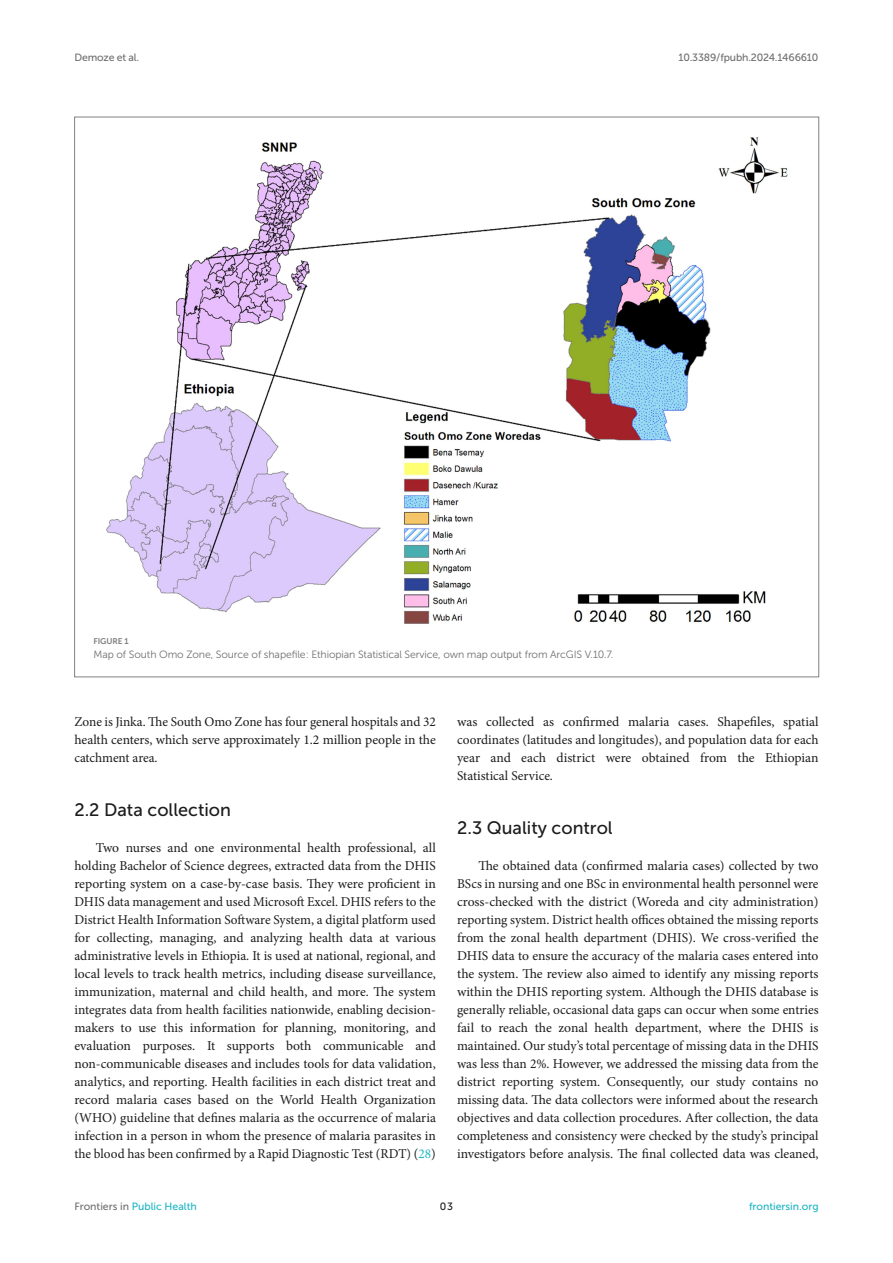
<style>
.page{position:relative;width:893px;height:1263px;background:#fff}
.page>*{position:absolute;margin:0;border:0;box-sizing:border-box;transform-origin:0 0}
.HEAD_2{font:18px "Museo Sans 500";color:#1b1c1b}
.TEXT{font:13.5px/18px "Minion Pro";letter-spacing:-.005em;color:#1b1c1b;text-align:justify}
.FIG_LEG{font:10.5px "Museo Sans 300";letter-spacing:-.01em;color:#706f70}
.t1{font:10.5px "Museo Sans 500";color:#1db5c3}
.t2{font:10.5px "Museo Sans 500";letter-spacing:-.015em;color:#706f70}
.t3{font:10.5px "Museo Sans 500";color:#1b1c1b}
.FIG_HD{font:8.25px "Museo Sans 700";letter-spacing:-.01em;color:#7e7f7f}
.s1{color:#1db5c3}
.s2{color:#706f70}
</style>
<div class="page">
<img style="left:106px;top:137px;width:682px;height:487px">
<p class="t2" style="left:74px;top:51px;width:66px">Demoze et al.</p>
<p class="t2" style="left:678px;top:51px;width:142px">10.3389/fpubh.2024.1466610</p>
<p class="FIG_HD" style="left:94px;top:637px;width:37px">FIGURE 1</p>
<p class="FIG_LEG" style="left:94px;top:649px;width:521px">Map of South Omo Zone, Source of shapefile: Ethiopian Statistical Service, own map output from ArcGIS V.10.7.</p>
<p class="TEXT" style="left:74px;top:713px;width:363px">Zone is Jinka. The South Omo Zone has four general hospitals and 32 health centers, which serve approximately 1.2 million people in the catchment area.</p>
<p class="HEAD_2" style="left:74px;top:800px;width:158px">2.2 Data collection</p>
<p class="TEXT" style="left:74px;top:839px;width:363px;text-indent:21px">Two nurses and one environmental health professional, all holding Bachelor of Science degrees, extracted data from the DHIS reporting system on a case-by-case basis. They were proficient in DHIS data management and used Microsoft Excel. DHIS refers to the District Health Information Software System, a digital platform used for collecting, managing, and analyzing health data at various administrative levels in Ethiopia. It is used at national, regional, and local levels to track health metrics, including disease surveillance, immunization, maternal and child health, and more. The system integrates data from health facilities nationwide, enabling decision&shy;makers to use this information for planning, monitoring, and evaluation purposes. It supports both communicable and non-communicable diseases and includes tools for data validation, analytics, and reporting. Health facilities in each district treat and record malaria cases based on the World Health Organization (WHO) guideline that defines malaria as the occurrence of malaria infection in a person in whom the presence of malaria parasites in the blood has been confirmed by a Rapid Diagnostic Test (RDT) (<span class="s1">28</span>)</p>
<p class="TEXT" style="left:457px;top:713px;width:363px">was collected as confirmed malaria cases. Shapefiles, spatial coordinates (latitudes and longitudes), and population data for each year and each district were obtained from the Ethiopian Statistical Service.</p>
<p class="HEAD_2" style="left:457px;top:818px;width:157px">2.3 Quality control</p>
<p class="TEXT" style="left:457px;top:857px;width:363px;text-indent:21px">The obtained data (confirmed malaria cases) collected by two BScs in nursing and one BSc in environmental health personnel were cross-checked with the district (Woreda and city administration) reporting system. District health offices obtained the missing reports from the zonal health department (DHIS). We cross-verified the DHIS data to ensure the accuracy of the malaria cases entered into the system. The review also aimed to identify any missing reports within the DHIS reporting system. Although the DHIS database is generally reliable, occasional data gaps can occur when some entries fail to reach the zonal health department, where the DHIS is maintained. Our study’s total percentage of missing data in the DHIS was less than 2%. However, we addressed the missing data from the district reporting system. Consequently, our study contains no missing data. The data collectors were informed about the research objectives and data collection procedures. After collection, the data completeness and consistency were checked by the study’s principal investigators before analysis. The final collected data was cleaned,</p>
<p class="t1" style="left:74px;top:1200px;width:124px"><span class="s2">Frontiers in</span> Public Health</p>
<p class="t3" style="left:440px;top:1200px;width:15px">03</p>
<p class="t1" style="left:749px;top:1200px;width:71px">frontiersin.org</p>
</div>
